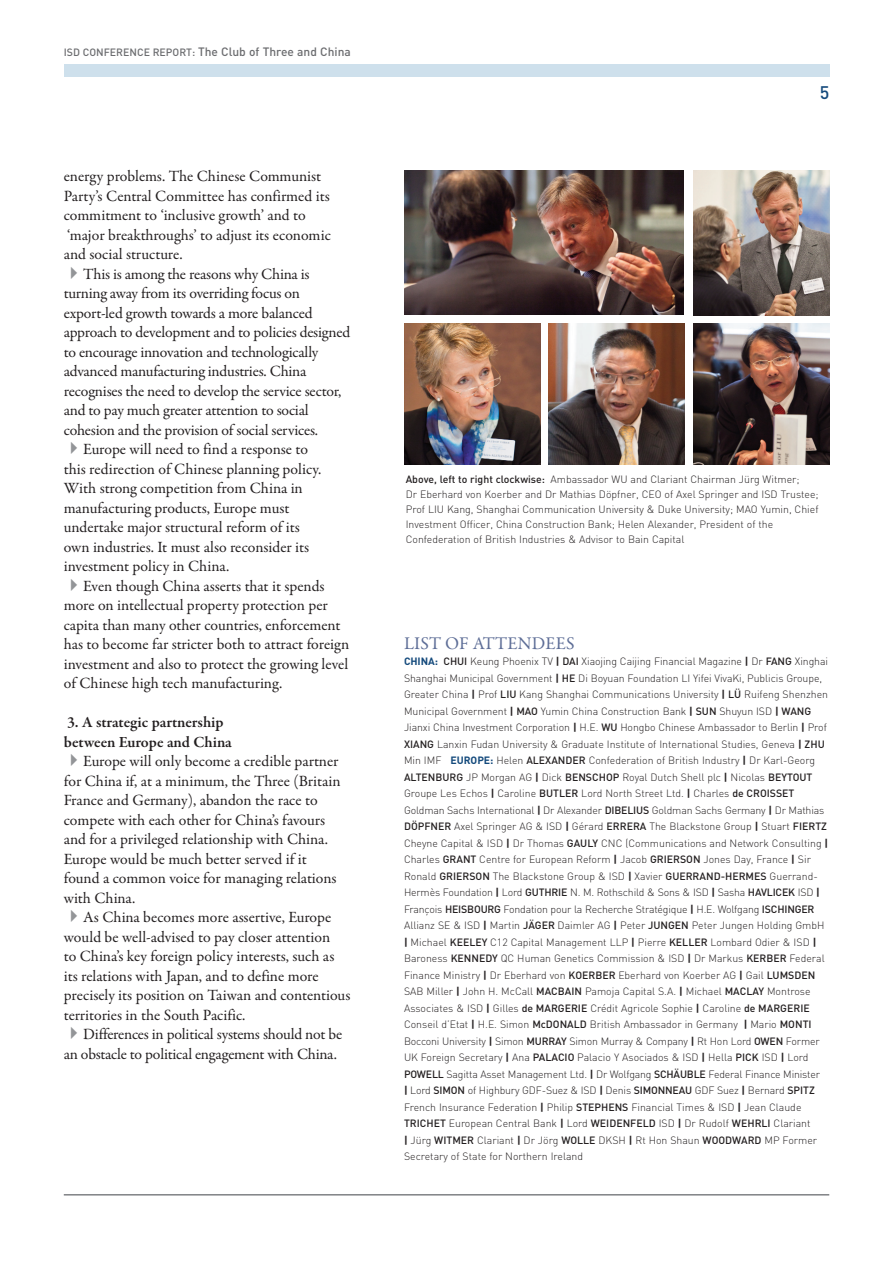
<style>
.page{position:relative;width:893px;height:1263px;background:#fff}
.page>*{position:absolute;margin:0;border:0;box-sizing:border-box;transform-origin:0 0}
.t1{font:18px "Garamond Premr Pro";letter-spacing:.01em;color:#5e6e97}
.t2{font:500 18px "DIN";color:#144a7c}
.t3{font:15.75px/19.5px "Garamond Premr Pro";letter-spacing:-.005em;color:#231f20}
.t4{font:600 15.75px/19.5px "Garamond Premr Pro";color:#231f20}
.t5{font:500 12px "DIN";color:#6c6d70}
.t6{font:300 10.5px/16.5px "DIN";color:#231f20}
.s1{font-size:10.5px}
.s2{color:#939598}
.s3{font-weight:500}
.s4{font-weight:700;color:#144a7c}
.s5{font-weight:700}
</style>
<div class="page">
<div style="left:64px;top:64px;width:765px;height:13px;background:#cee0ec"></div>
<hr style="left:64px;top:1194px;width:765px;height:2px;background:#808285">
<img style="left:404px;top:170px;width:280px;height:145px">
<img style="left:693px;top:170px;width:136px;height:146px">
<img style="left:404px;top:323px;width:136px;height:142px">
<img style="left:549px;top:323px;width:136px;height:142px">
<img style="left:693px;top:323px;width:136px;height:142px">
<p class="t5" style="left:64px;top:47px;width:289px"><span class="s1">ISD CONFERENCE REPORT:</span> The Club of Three and China</p>
<h2 class="t3" style="left:64px;top:168px;width:269px">energy problems. The Chinese Communist Party’s Central Committee has confirmed its commitment to ‘inclusive growth’ and to ‘major breakthroughs’ to adjust its economic and social structure.</h2>
<p class="t3" style="left:64px;top:266px;width:288px"><span class="s2">✔</span>This is among the reasons why China is turning away from its overriding focus on export-led growth towards a more balanced approach to development and to policies designed to encourage innovation and technologically advanced manufacturing industries. China recognises the need to develop the service sector, and to pay much greater attention to social cohesion and the provision of social services.</p>
<p class="t3" style="left:64px;top:441px;width:259px"><span class="s2">✔</span>Europe will need to find a response to this redirection of Chinese planning policy.<br>With strong competition from China in manufacturing products, Europe must undertake major structural reform of its own industries. It must also reconsider its investment policy in China.</p>
<p class="t3" style="left:64px;top:578px;width:287px"><span class="s2">✔</span>Even though China asserts that it spends more on intellectual property protection per capita than many other countries, enforcement has to become far stricter both to attract foreign investment and also to protect the growing level of Chinese high tech manufacturing.</p>
<h2 class="t4" style="left:64px;top:714px;width:170px">3. A strategic partnership between Europe and China</h2>
<p class="t3" style="left:64px;top:753px;width:278px"><span class="s2">✔</span>Europe will only become a credible partner for China if, at a minimum, the Three (Britain France and Germany), abandon the race to compete with each other for China’s favours and for a privileged relationship with China.<br>Europe would be much better served if it found a common voice for managing relations with China.</p>
<p class="t3" style="left:64px;top:909px;width:288px"><span class="s2">✔</span>As China becomes more assertive, Europe would be well-advised to pay closer attention<br>to China’s key foreign policy interests, such as its relations with Japan, and to define more precisely its position on Taiwan and contentious territories in the South Pacific.</p>
<h2 class="t3" style="left:64px;top:1026px;width:280px"><span class="s2">✔</span>Differences in political systems should not be an obstacle to political engagement with China.</h2>
<h1 class="t2" style="left:820px;top:86px;width:11px">5</h1>
<p class="t6" style="left:406px;top:473px;width:414px;line-height:15px"><span class="s3">Above, left to right clockwise:</span> Ambassador WU and Clariant Chairman Jürg Witmer;<br>Dr Eberhard von Koerber and Dr Mathias Döpfner, CEO of Axel Springer and ISD Trustee; Prof LIU Kang, Shanghai Communication University &amp; Duke University; MAO Yumin, Chief Investment Officer, China Construction Bank; Helen Alexander, President of the Confederation of British Industries &amp; Advisor to Bain Capital</p>
<h1 class="t1" style="left:404px;top:636px;width:172px">LIST OF ATTENDEES</h1>
<p class="t6" style="left:404px;top:654px;width:426px"><span class="s4">CHINA:</span> <span class="s3">CHUI</span> Keung Phoenix TV <span class="s5">|</span> <span class="s3">DAI</span> Xiaojing Caijing Financial Magazine <span class="s5">|</span> Dr <span class="s3">FANG</span> Xinghai Shanghai Municipal Government <span class="s5">|</span> <span class="s3">HE</span> Di Boyuan Foundation LI Yifei VivaKi, Publicis Groupe, Greater China <span class="s5">|</span> Prof <span class="s3">LIU</span> Kang Shanghai Communications University <span class="s5">|</span> <span class="s3">LÜ</span> Ruifeng Shenzhen Municipal Government <span class="s5">|</span> <span class="s3">MAO</span> Yumin China Construction Bank <span class="s5">|</span> <span class="s3">SUN</span> Shuyun ISD <span class="s5">|</span> <span class="s3">WANG </span>Jianxi China Investment Corporation <span class="s5">|</span> H.E. <span class="s3">WU</span> Hongbo Chinese Ambassador to Berlin <span class="s5">|</span> Prof <span class="s3">XIANG</span> Lanxin Fudan University &amp; Graduate Institute of International Studies, Geneva <span class="s5">|</span> <span class="s3">ZHU </span>Min IMF <span class="s4">EUROPE:</span> Helen <span class="s3">ALEXANDER</span> Confederation of British Industry <span class="s5">|</span> Dr Karl-Georg <span class="s3">ALTENBURG</span> JP Morgan AG <span class="s5">|</span> Dick <span class="s3">BENSCHOP</span> Royal Dutch Shell plc <span class="s5">|</span> Nicolas <span class="s3">BEYTOUT </span>Groupe Les Echos <span class="s5">|</span> Caroline <span class="s3">BUTLER</span> Lord North Street Ltd. <span class="s5">|</span> Charles <span class="s3">de CROISSET </span>Goldman Sachs International <span class="s5">|</span> Dr Alexander <span class="s3">DIBELIUS</span> Goldman Sachs Germany <span class="s5">|</span> Dr Mathias <span class="s3">DÖPFNER</span> Axel Springer AG &amp; ISD <span class="s5">|</span> Gérard <span class="s3">ERRERA</span> The Blackstone Group <span class="s5">|</span> Stuart <span class="s3">FIERTZ </span>Cheyne Capital &amp; ISD <span class="s5">|</span> Dr Thomas <span class="s3">GAULY</span> CNC (Communications and Network Consulting <span class="s5">| </span>Charles <span class="s3">GRANT</span> Centre for European Reform <span class="s5">|</span> Jacob <span class="s3">GRIERSON</span> Jones Day, France <span class="s5">|</span> Sir Ronald <span class="s3">GRIERSON</span> The Blackstone Group &amp; ISD <span class="s5">|</span> Xavier <span class="s3">GUERRAND-HERMES</span> Guerrand-Hermès Foundation <span class="s5">|</span> Lord <span class="s3">GUTHRIE</span> N. M. Rothschild &amp; Sons &amp; ISD <span class="s5">|</span> Sasha <span class="s3">HAVLICEK</span> ISD <span class="s5">| </span>François <span class="s3">HEISBOURG</span> Fondation pour la Recherche Stratégique <span class="s5">|</span> H.E. Wolfgang <span class="s3">ISCHINGER </span>Allianz SE &amp; ISD <span class="s5">|</span> Martin <span class="s3">JÄGER</span> Daimler AG <span class="s5">|</span> Peter <span class="s3">JUNGEN</span> Peter Jungen Holding GmbH <span class="s5">|</span> Michael <span class="s3">KEELEY</span> C12 Capital Management LLP <span class="s5">|</span> Pierre <span class="s3">KELLER</span> Lombard Odier &amp; ISD <span class="s5">| </span>Baroness <span class="s3">KENNEDY</span> QC Human Genetics Commission &amp; ISD <span class="s5">|</span> Dr Markus <span class="s3">KERBER</span> Federal Finance Ministry <span class="s5">|</span> Dr Eberhard von <span class="s3">KOERBER</span> Eberhard von Koerber AG <span class="s5">|</span> Gail <span class="s3">LUMSDEN </span>SAB Miller <span class="s5">|</span> John H. McCall <span class="s3">MACBAIN</span> Pamoja Capital S.A. <span class="s5">|</span> Michael <span class="s3">MACLAY</span> Montrose Associates &amp; ISD <span class="s5">|</span> Gilles <span class="s3">de MARGERIE</span> Crédit Agricole Sophie <span class="s5">|</span> Caroline <span class="s3">de MARGERIE </span>Conseil d’Etat <span class="s5">|</span> H.E. Simon <span class="s3">McDONALD</span> British Ambassador in Germany <span class="s5">|</span> Mario <span class="s3">MONTI </span>Bocconi University <span class="s5">|</span> Simon <span class="s3">MURRAY</span> Simon Murray &amp; Company <span class="s5">|</span> Rt Hon Lord <span class="s3">OWEN</span> Former UK Foreign Secretary <span class="s5">|</span> Ana <span class="s3">PALACIO</span> Palacio Y Asociados &amp; ISD <span class="s5">|</span> Hella <span class="s3">PICK</span> ISD <span class="s5">|</span> Lord <span class="s3">POWELL</span> Sagitta Asset Management Ltd. <span class="s5">|</span> Dr Wolfgang <span class="s3">SCHÄUBLE</span> Federal Finance Minister<br><span class="s5">|</span> Lord <span class="s3">SIMON</span> of Highbury GDF-Suez &amp; ISD <span class="s5">|</span> Denis <span class="s3">SIMONNEAU</span> GDF Suez <span class="s5">|</span> Bernard <span class="s3">SPITZ </span>French Insurance Federation <span class="s5">|</span> Philip <span class="s3">STEPHENS</span> Financial Times &amp; ISD <span class="s5">|</span> Jean Claude <span class="s3">TRICHET</span> European Central Bank <span class="s5">|</span> Lord <span class="s3">WEIDENFELD</span> ISD <span class="s5">|</span> Dr Rudolf <span class="s3">WEHRLI</span> Clariant<br><span class="s5">|</span> Jürg <span class="s3">WITMER</span> Clariant <span class="s5">|</span> Dr Jörg <span class="s3">WOLLE</span> DKSH <span class="s5">|</span> Rt Hon Shaun <span class="s3">WOODWARD</span> MP Former Secretary of State for Northern Ireland</p>
</div>
